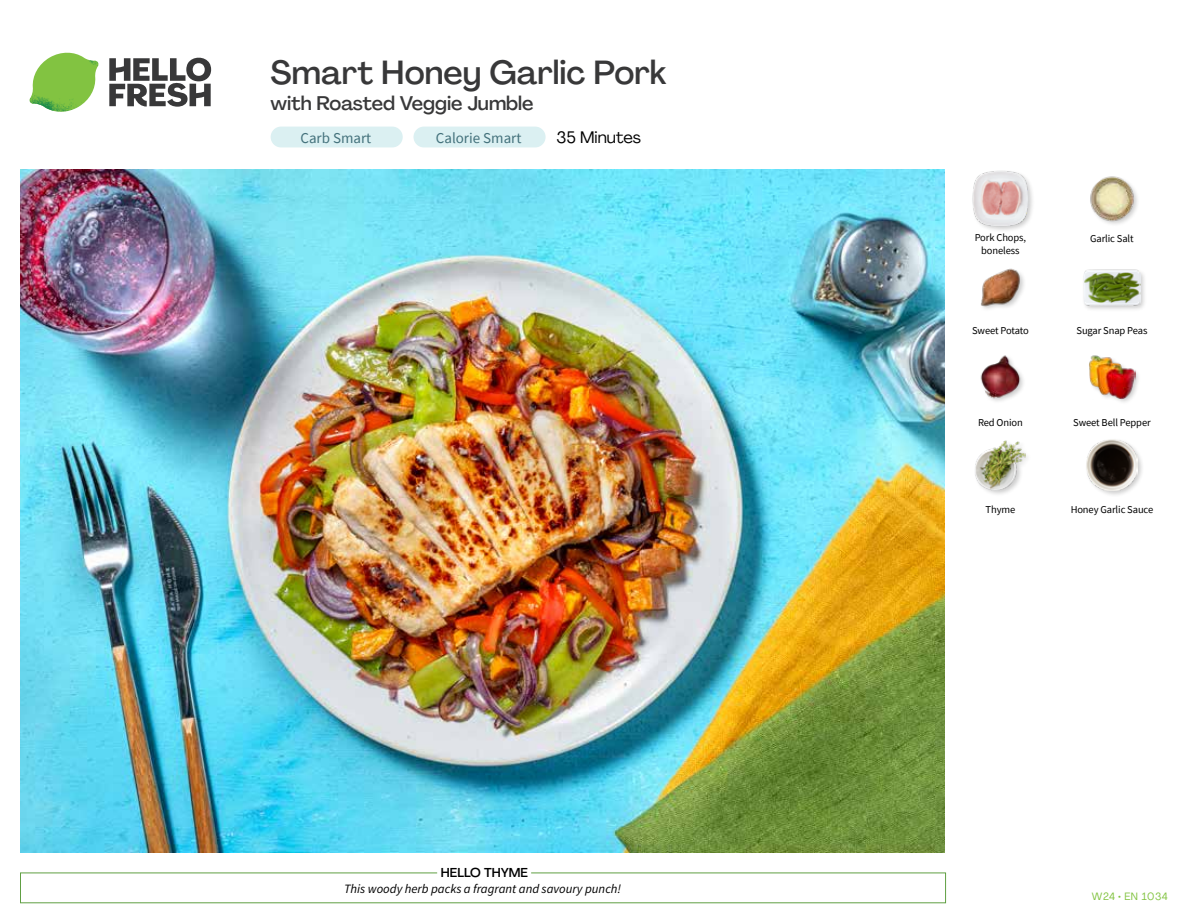
<style>
.page{position:relative;width:1188px;height:918px;background:#fff}
.page>*{position:absolute;margin:0;border:0;box-sizing:border-box;transform-origin:0 0}
.t1{font:500 33px "Agrandir";color:#383839}
.t2{font:500 19.5px "Agrandir";color:#383839}
.t3{font:16.5px "Agrandir";color:#000}
.t4{font:15px "Source Sans Pro";color:#43717b}
.t5{font:italic 12.75px "Source Sans Pro";color:#000}
.t6{font:500 12.75px "Agrandir";color:#000}
.t7{font:10.5px/13.5px "Source Sans Pro";letter-spacing:-.01em;color:#000;text-align:center}
.t8{font:10.5px "Agrandir";letter-spacing:.05em;color:#82c341}
</style>
<div class="page">
<svg style="left:109px;top:57px;width:102px;height:50px"></svg>
<svg style="left:34px;top:53px;width:62px;height:40px"></svg>
<img style="left:67px;top:53px;width:32px;height:26px">
<img style="left:33px;top:75px;width:59px;height:11px">
<img style="left:29px;top:79px;width:61px;height:33px">
<img style="left:65px;top:86px;width:27px;height:25px">
<div style="left:20px;top:873px;width:926px;height:30px;border:1px solid #609f43"></div>
<div style="left:437px;top:865px;width:94px;height:15px;background:#fff"></div>
<img style="left:21px;top:170px;width:924px;height:682px">
<div style="left:271px;top:127px;width:132px;height:20px;background:#dbf0f2;border-radius:10px"></div>
<div style="left:414px;top:127px;width:132px;height:20px;background:#dbf0f2;border-radius:10px"></div>
<div style="left:1085px;top:438px;width:60px;height:60px;background:#000;opacity:.2"></div>
<img style="left:1086px;top:439px;width:51px;height:51px">
<div style="left:974px;top:439px;width:58px;height:58px;background:#000;opacity:.2"></div>
<img style="left:975px;top:439px;width:51px;height:51px">
<div style="left:1088px;top:354px;width:53px;height:51px;background:#000;opacity:.2"></div>
<img style="left:1089px;top:354px;width:46px;height:45px">
<img style="left:980px;top:355px;width:43px;height:46px">
<div style="left:1082px;top:269px;width:65px;height:43px;background:#000;opacity:.2"></div>
<img style="left:1083px;top:269px;width:58px;height:43px">
<img style="left:981px;top:268px;width:43px;height:41px">
<img style="left:1090px;top:176px;width:48px;height:48px">
<div style="left:972px;top:170px;width:63px;height:63px;background:#000;opacity:.2"></div>
<img style="left:972px;top:170px;width:57px;height:57px">
<h1 class="t1" style="left:271px;top:52px;width:397px">Smart Honey Garlic Pork</h1>
<h2 class="t2" style="left:271px;top:91px;width:265px">with Roasted Veggie Jumble</h2>
<h3 class="t4" style="left:300px;top:128px;width:72px">Carb Smart</h3>
<h3 class="t4" style="left:436px;top:128px;width:87px">Calorie Smart</h3>
<h3 class="t3" style="left:557px;top:127px;width:86px">35 Minutes</h3>
<p class="t6" style="left:441px;top:864px;width:89px">HELLO THYME</p>
<p class="t5" style="left:344px;top:881px;width:279px">This woody herb packs a fragrant and savoury punch!</p>
<p class="t7" style="left:975px;top:230px;width:53px">Pork Chops, boneless</p>
<p class="t7" style="left:1090px;top:231px;width:45px">Garlic Salt</p>
<p class="t7" style="left:972px;top:324px;width:58px">Sweet Potato</p>
<p class="t7" style="left:1077px;top:324px;width:72px">Sugar Snap Peas</p>
<p class="t7" style="left:978px;top:416px;width:46px">Red Onion</p>
<p class="t7" style="left:1073px;top:416px;width:79px">Sweet Bell Pepper</p>
<p class="t7" style="left:986px;top:503px;width:31px">Thyme</p>
<p class="t7" style="left:1071px;top:503px;width:84px">Honey Garlic Sauce</p>
<p class="t8" style="left:1092px;top:890px;width:77px">W24 • EN 1034</p>
</div>
